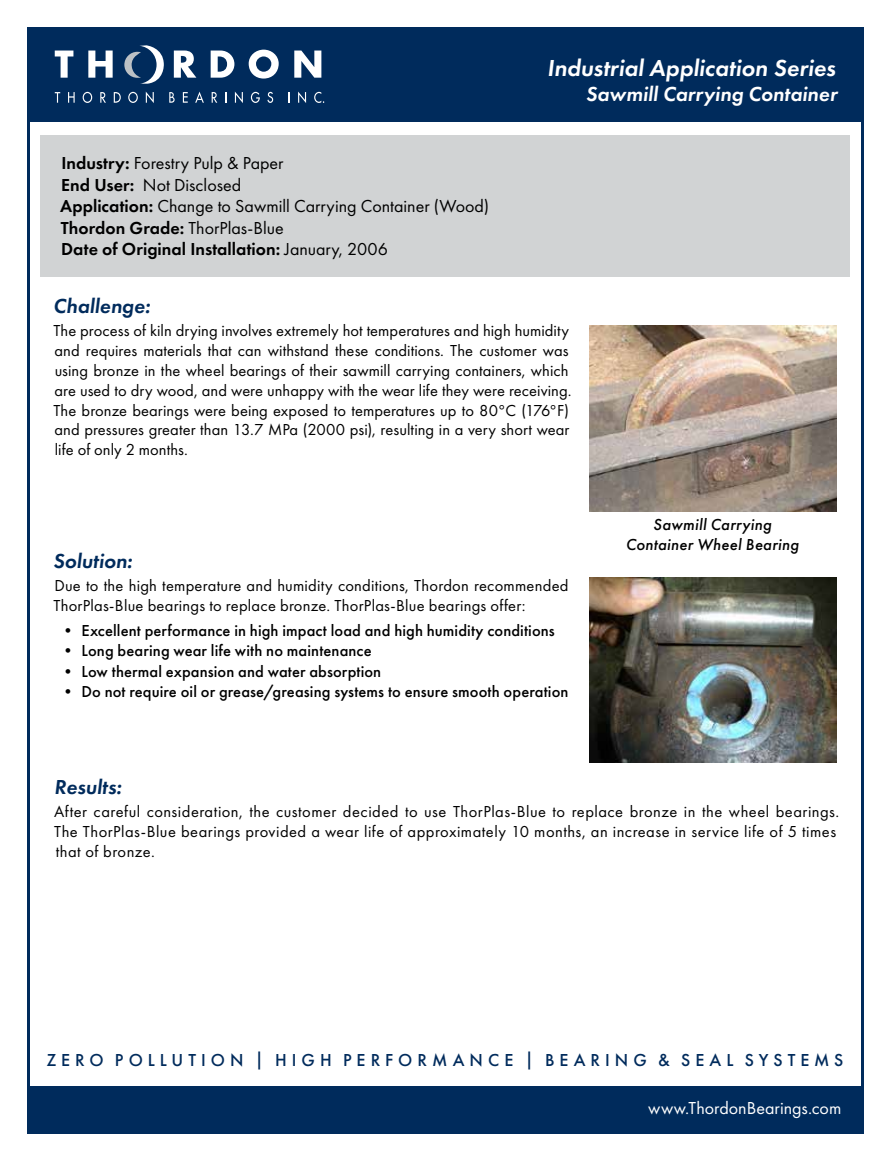
<style>
.page{position:relative;width:891px;height:1161px;background:#fff}
.page>*{position:absolute;margin:0;border:0;box-sizing:border-box;transform-origin:0 0}
.t1{font:italic 600 24px "Futura PT";letter-spacing:.005em;color:#fff}
.t2{font:italic 600 21px "Futura PT";color:#002b5c}
.t3{font:italic 600 21px "Futura PT";letter-spacing:.005em;color:#fff}
.t4{font:18px/21.6px "Futura PT";color:#000}
.t5{font:500 18px "Futura PT";letter-spacing:.28em;color:#002b5c}
.t6{font:18px "Futura PT";color:#fff}
.t7{font:16.5px/19.8px "Futura PT";letter-spacing:.01em;color:#000}
.t8{font:16.5px/19.8px "Futura PT";letter-spacing:.03em;color:#000}
.t9{font:500 16.5px "Futura PT";letter-spacing:.005em;color:#000}
.t10{font:italic 500 16.5px/19.8px "Futura PT";letter-spacing:.015em;color:#000;text-align:center}
.s1{font-weight:600}
</style>
<div class="page">
<div style="left:29px;top:27px;width:833px;height:95px;background:#002b5c"></div>
<div style="left:29px;top:1087px;width:833px;height:47px;background:#002b5c"></div>
<svg style="left:55px;top:51px;width:18px;height:27px"></svg>
<svg style="left:88px;top:51px;width:25px;height:27px"></svg>
<svg style="left:174px;top:51px;width:22px;height:27px"></svg>
<svg style="left:211px;top:51px;width:23px;height:27px"></svg>
<svg style="left:249px;top:50px;width:30px;height:29px"></svg>
<svg style="left:294px;top:51px;width:27px;height:27px"></svg>
<svg style="left:55px;top:92px;width:5px;height:11px"></svg>
<svg style="left:68px;top:92px;width:7px;height:11px"></svg>
<svg style="left:83px;top:92px;width:9px;height:11px"></svg>
<svg style="left:100px;top:92px;width:6px;height:11px"></svg>
<svg style="left:114px;top:92px;width:7px;height:11px"></svg>
<svg style="left:128px;top:92px;width:10px;height:11px"></svg>
<svg style="left:146px;top:92px;width:8px;height:11px"></svg>
<svg style="left:169px;top:92px;width:6px;height:11px"></svg>
<svg style="left:183px;top:92px;width:5px;height:11px"></svg>
<svg style="left:195px;top:92px;width:9px;height:11px"></svg>
<svg style="left:212px;top:92px;width:5px;height:11px"></svg>
<svg style="left:235px;top:92px;width:8px;height:11px"></svg>
<svg style="left:251px;top:92px;width:9px;height:11px"></svg>
<svg style="left:267px;top:92px;width:6px;height:11px"></svg>
<svg style="left:288px;top:92px;width:2px;height:11px"></svg>
<svg style="left:298px;top:92px;width:8px;height:11px"></svg>
<svg style="left:314px;top:92px;width:10px;height:11px"></svg>
<svg style="left:124px;top:45px;width:40px;height:39px"></svg>
<div style="left:40px;top:135px;width:810px;height:142px;background:#d1d3d4"></div>
<img style="left:590px;top:325px;width:247px;height:186px">
<img style="left:590px;top:577px;width:247px;height:186px">
<h1 class="t1" style="left:547px;top:53px;width:290px">Industrial Application Series</h1>
<p class="t3" style="left:586px;top:81px;width:253px">Sawmill Carrying Container</p>
<p class="t4" style="left:60px;top:152px;width:430px"><span class="s1">Industry:</span> Forestry Pulp &amp; Paper<br><span class="s1">End User:</span> Not Disclosed<br><span class="s1">Application:</span> Change to Sawmill Carrying Container (Wood)<br><span class="s1">Thordon Grade:</span> ThorPlas-Blue<br><span class="s1">Date of Original Installation:</span> January, 2006</p>
<p class="t2" style="left:53px;top:292px;width:98px">Challenge:</p>
<p class="t7" style="left:53px;top:321px;width:520px">The process of kiln drying involves extremely hot temperatures and high humidity and requires materials that can withstand these conditions. The customer was using bronze in the wheel bearings of their sawmill carrying containers, which are used to dry wood, and were unhappy with the wear life they were receiving.<br>The bronze bearings were being exposed to temperatures up to 80°C (176°F) and pressures greater than 13.7 MPa (2000 psi), resulting in a very short wear life of only 2 months.</p>
<p class="t2" style="left:53px;top:548px;width:81px">Solution:</p>
<p class="t7" style="left:53px;top:576px;width:517px">Due to the high temperature and humidity conditions, Thordon recommended<br>ThorPlas-Blue bearings to replace bronze. ThorPlas-Blue bearings offer:</p>
<p class="t9" style="left:60px;top:621px;width:497px">• Excellent performance in high impact load and high humidity conditions</p>
<p class="t9" style="left:60px;top:641px;width:313px">• Long bearing wear life with no maintenance</p>
<p class="t9" style="left:60px;top:661px;width:323px">• Low thermal expansion and water absorption</p>
<p class="t9" style="left:60px;top:682px;width:510px">• Do not require oil or grease/greasing systems to ensure smooth operation</p>
<p class="t10" style="left:626px;top:515px;width:175px">Sawmill Carrying<br>Container Wheel Bearing</p>
<p class="t2" style="left:54px;top:773px;width:69px">Results:</p>
<p class="t8" style="left:54px;top:802px;width:787px">After careful consideration, the customer decided to use ThorPlas-Blue to replace bronze in the wheel bearings.<br>The ThorPlas-Blue bearings provided a wear life of approximately 10 months, an increase in service life of 5 times that of bronze.</p>
<p class="t5" style="left:46px;top:1050px;width:799px">ZERO POLLUTION | HIGH PERFORMANCE | BEARING &amp; SEAL SYSTEMS</p>
<p class="t6" style="left:648px;top:1097px;width:195px">www.ThordonBearings.com</p>
</div>
